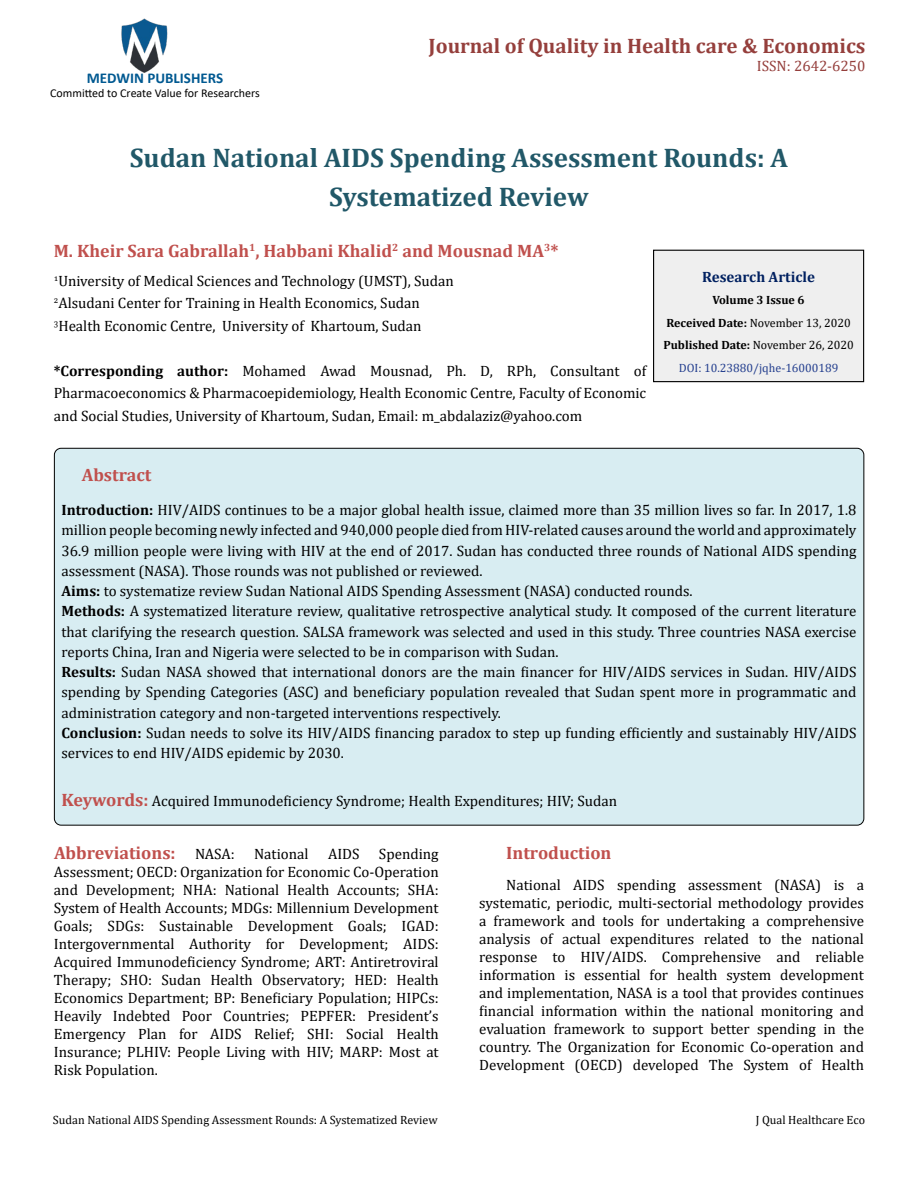
<style>
.page{position:relative;width:918px;height:1188px;background:#fff}
.page>*{position:absolute;margin:0;border:0;box-sizing:border-box;transform-origin:0 0}
.t1{font:700 27px/39px "Cambria";color:#215868;text-align:center}
.t2{font:700 21px "Cambria";color:#953f3c}
.t3{font:700 18px "Cambria";color:#c0504d}
.t4{font:15px/18px "Cambria";color:#000;text-align:justify}
.t5{font:700 15px "Calibri";color:#005991}
.t6{font:700 15px "Cambria";color:#002060}
.t7{font:15px "Cambria";color:#953f3c}
.t8{font:700 12px/22.5px "Cambria";color:#000;text-align:center}
.t9{font:12px "Cambria";color:#000}
.t10{font:12px "Calibri";color:#000}
.s1{font-weight:700}
.s2{font-weight:400}
.s3{font-weight:400;color:#25408f}
.s4{font-weight:700;font-size:18px;color:#c0504d}
.s5{font-weight:400;font-size:15px;color:#000}
</style>
<div class="page">
<img style="left:121px;top:18px;width:47px;height:55px">
<div style="left:654px;top:250px;width:210px;height:132px;background:#efefef"></div>
<div style="left:653px;top:250px;width:211px;height:132px;border:1px solid #000"></div>
<div style="left:54px;top:448px;width:810px;height:377px;background:#d8edf2;border-radius:7px"></div>
<p class="t5" style="left:87px;top:67px;width:138px">MEDWIN PUBLISHERS</p>
<p class="t10" style="left:50px;top:85px;width:211px">Committed to Create Value for Researchers</p>
<h2 class="t2" style="left:429px;top:31px;width:438px">Journal of Quality in Health care &amp; Economics</h2>
<p class="t7" style="left:757px;top:57px;width:110px">ISSN: 2642-6250</p>
<h1 class="t1" style="left:130px;top:137px;width:660px">Sudan National AIDS Spending Assessment Rounds: A<br>Systematized Review</h1>
<p class="t3" style="left:54px;top:238px;width:506px">M. Kheir Sara Gabrallah<sup>1</sup>, Habbani Khalid<sup>2</sup> and Mousnad MA<sup>3</sup>*</p>
<p class="t4" style="left:54px;top:270px;width:402px;line-height:22.5px;text-align:left"><sup>1</sup>University of Medical Sciences and Technology (UMST), Sudan<br><sup>2</sup>Alsudani Center for Training in Health Economics, Sudan<br><sup>3</sup>Health Economic Centre, University of Khartoum, Sudan</p>
<p class="t4" style="left:54px;top:360px;width:594px;line-height:22.5px"><span class="s1">*Corresponding author:</span> Mohamed Awad Mousnad, Ph. D, RPh, Consultant of Pharmacoeconomics &amp; Pharmacoepidemiology, Health Economic Centre, Faculty of Economic and Social Studies, University of Khartoum, Sudan, Email: m_abdalaziz@yahoo.com</p>
<p class="t6" style="left:702px;top:266px;width:114px">Research Article</p>
<p class="t8" style="left:663px;top:289px;width:192px">Volume 3 Issue 6<br>Received Date: <span class="s2">November 13, 2020<br></span>Published Date: <span class="s2">November 26, 2020<br></span><span class="s3">DOI: 10.23880/jqhe-16000189</span></p>
<p class="t3" style="left:82px;top:462px;width:71px">Abstract</p>
<p class="t4" style="left:62px;top:500px;width:797px;line-height:20.2px;text-align:left"><span class="s1">Introduction:</span> HIV/AIDS continues to be a major global health issue, claimed more than 35 million lives so far. In 2017, 1.8 million people becoming newly infected and 940,000 people died from HIV-related causes around the world and approximately 36.9 million people were living with HIV at the end of 2017. Sudan has conducted three rounds of National AIDS spending assessment (NASA). Those rounds was not published or reviewed.<br><span class="s1">Aims:</span> to systematize review Sudan National AIDS Spending Assessment (NASA) conducted rounds.<br><span class="s1">Methods:</span> A systematized literature review, qualitative retrospective analytical study. It composed of the current literature that clarifying the research question. SALSA framework was selected and used in this study. Three countries NASA exercise reports China, Iran and Nigeria were selected to be in comparison with Sudan.<br><span class="s1">Results:</span> Sudan NASA showed that international donors are the main financer for HIV/AIDS services in Sudan. HIV/AIDS spending by Spending Categories (ASC) and beneficiary population revealed that Sudan spent more in programmatic and administration category and non-targeted interventions respectively.<br><span class="s1">Conclusion:</span> Sudan needs to solve its HIV/AIDS financing paradox to step up funding efficiently and sustainably HIV/AIDS services to end HIV/AIDS epidemic by 2030.</p>
<p class="t4" style="left:62px;top:792px;width:557px"><span class="s4">Keywords:</span> Acquired Immunodeficiency Syndrome; Health Expenditures; HIV; Sudan</p>
<p class="t3" style="left:54px;top:840px;width:182px">Abbreviations: <span class="s5">NASA:</span></p>
<p class="t4" style="left:254px;top:844px;width:56px">National</p>
<p class="t4" style="left:328px;top:844px;width:33px">AIDS</p>
<p class="t4" style="left:54px;top:844px;width:386px;text-indent:325px">Spending Assessment; OECD: Organization for Economic Co-Operation and Development; NHA: National Health Accounts; SHA:<br>System of Health Accounts; MDGs: Millennium Development Goals; SDGs: Sustainable Development Goals; IGAD:<br>Intergovernmental Authority for Development; AIDS:<br>Acquired Immunodeficiency Syndrome; ART: Antiretroviral Therapy; SHO: Sudan Health Observatory; HED: Health Economics Department; BP: Beneficiary Population; HIPCs:<br>Heavily Indebted Poor Countries; PEPFER: President’s Emergency Plan for AIDS Relief; SHI: Social Health Insurance; PLHIV: People Living with HIV; MARP: Most at Risk Population.</p>
<p class="t3" style="left:506px;top:840px;width:107px">Introduction</p>
<p class="t4" style="left:479px;top:876px;width:386px;text-indent:27px">National AIDS spending assessment (NASA) is a systematic, periodic, multi-sectorial methodology provides a framework and tools for undertaking a comprehensive analysis of actual expenditures related to the national response to HIV/AIDS. Comprehensive and reliable information is essential for health system development and implementation, NASA is a tool that provides continues financial information within the national monitoring and evaluation framework to support better spending in the country. The Organization for Economic Co-operation and Development (OECD) developed The System of Health</p>
<p class="t9" style="left:53px;top:1113px;width:386px">Sudan National AIDS Spending Assessment Rounds: A Systematized Review</p>
<p class="t9" style="left:756px;top:1113px;width:111px">J Qual Healthcare Eco</p>
</div>
